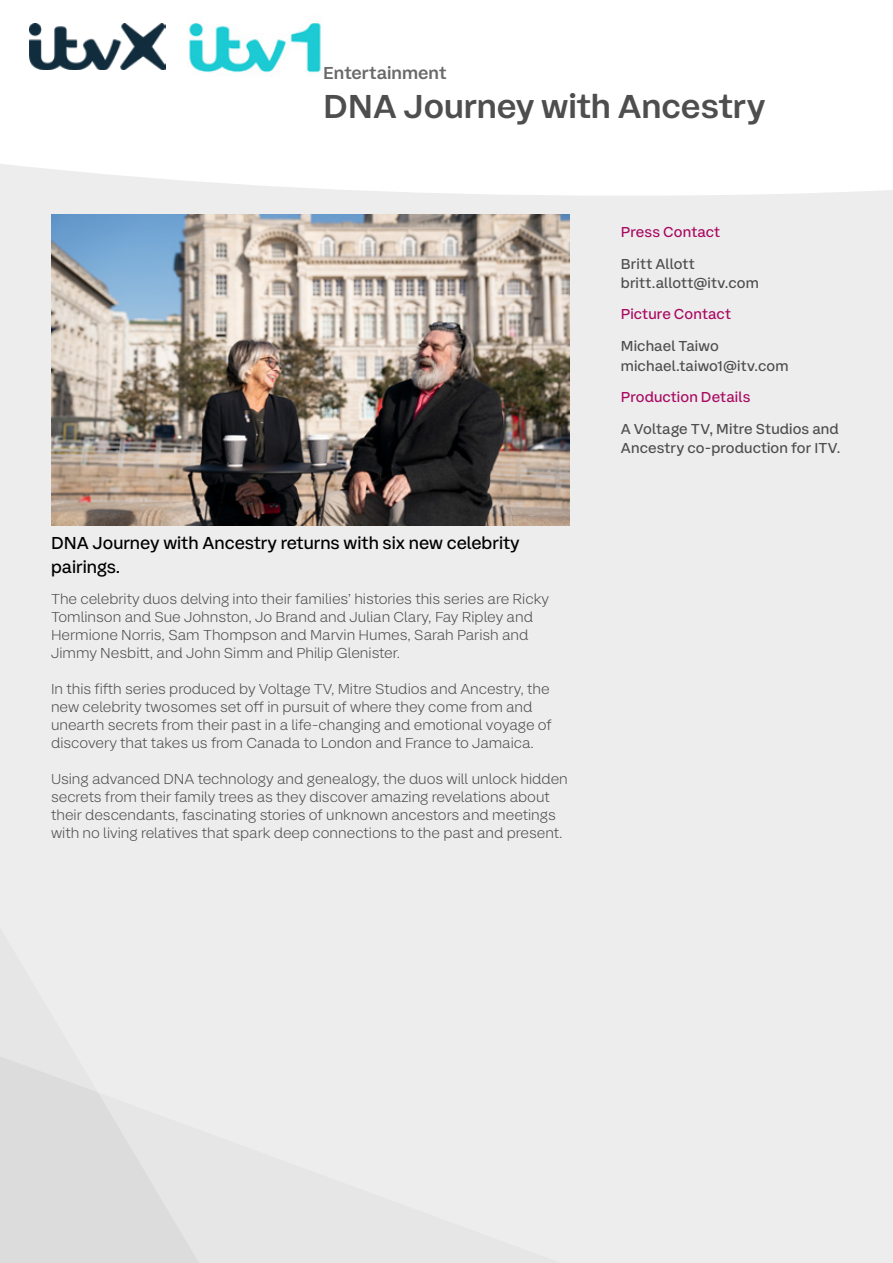
<style>
.page{position:relative;width:893px;height:1263px;background:#ededed}
.page>*{position:absolute;margin:0;border:0;box-sizing:border-box;transform-origin:0 0}
.t1{font:500 34.5px "ITV Display Sans";letter-spacing:-.005em;color:#4e4e4e}
.t2{font:18px/24px "ITV Display Sans";color:#000}
.t3{font:500 18px "ITV Display Sans";color:#696969}
.t4{font:300 15px/18px "ITV Display Sans";color:#4e4e4e}
.t5{font:15px/19.5px "ITV Display Sans";letter-spacing:.01em;color:#4e4e4e}
.t6{font:15px "ITV Display Sans";letter-spacing:.005em;color:#a90961}
</style>
<div class="page">
<svg style="left:0;top:1056px;width:199px;height:207px"></svg>
<div style="left:0;top:0;width:893px;height:196px;background:#fff"></div>
<img style="left:51px;top:215px;width:519px;height:311px">
<img style="left:30px;top:24px;width:136px;height:46px">
<img style="left:187px;top:0;width:136px;height:94px">
<p class="t3" style="left:323px;top:61px;width:125px">Entertainment</p>
<h1 class="t1" style="left:323px;top:84px;width:444px">DNA Journey with Ancestry</h1>
<p class="t2" style="left:51px;top:531px;width:470px">DNA Journey with Ancestry returns with six new celebrity pairings.</p>
<p class="t4" style="left:51px;top:590px;width:499px">The celebrity duos delving into their families’ histories this series are Ricky Tomlinson and Sue Johnston, Jo Brand and Julian Clary, Fay Ripley and Hermione Norris, Sam Thompson and Marvin Humes, Sarah Parish and Jimmy Nesbitt, and John Simm and Philip Glenister.</p>
<p class="t4" style="left:51px;top:680px;width:502px">In this fifth series produced by Voltage TV, Mitre Studios and Ancestry, the new celebrity twosomes set off in pursuit of where they come from and unearth secrets from their past in a life-changing and emotional voyage of discovery that takes us from Canada to London and France to Jamaica.</p>
<p class="t4" style="left:51px;top:770px;width:518px">Using advanced DNA technology and genealogy, the duos will unlock hidden secrets from their family trees as they discover amazing revelations about their descendants, fascinating stories of unknown ancestors and meetings with no living relatives that spark deep connections to the past and present.</p>
<p class="t6" style="left:621px;top:222px;width:101px">Press Contact</p>
<p class="t5" style="left:621px;top:254px;width:140px">Britt Allott britt.allott@itv.com</p>
<p class="t6" style="left:621px;top:304px;width:112px">Picture Contact</p>
<p class="t5" style="left:621px;top:337px;width:169px">Michael Taiwo michael.taiwo1@itv.com</p>
<p class="t6" style="left:621px;top:387px;width:131px">Production Details</p>
<p class="t5" style="left:621px;top:419px;width:221px">A Voltage TV, Mitre Studios and<br>Ancestry co-production for ITV.</p>
</div>
